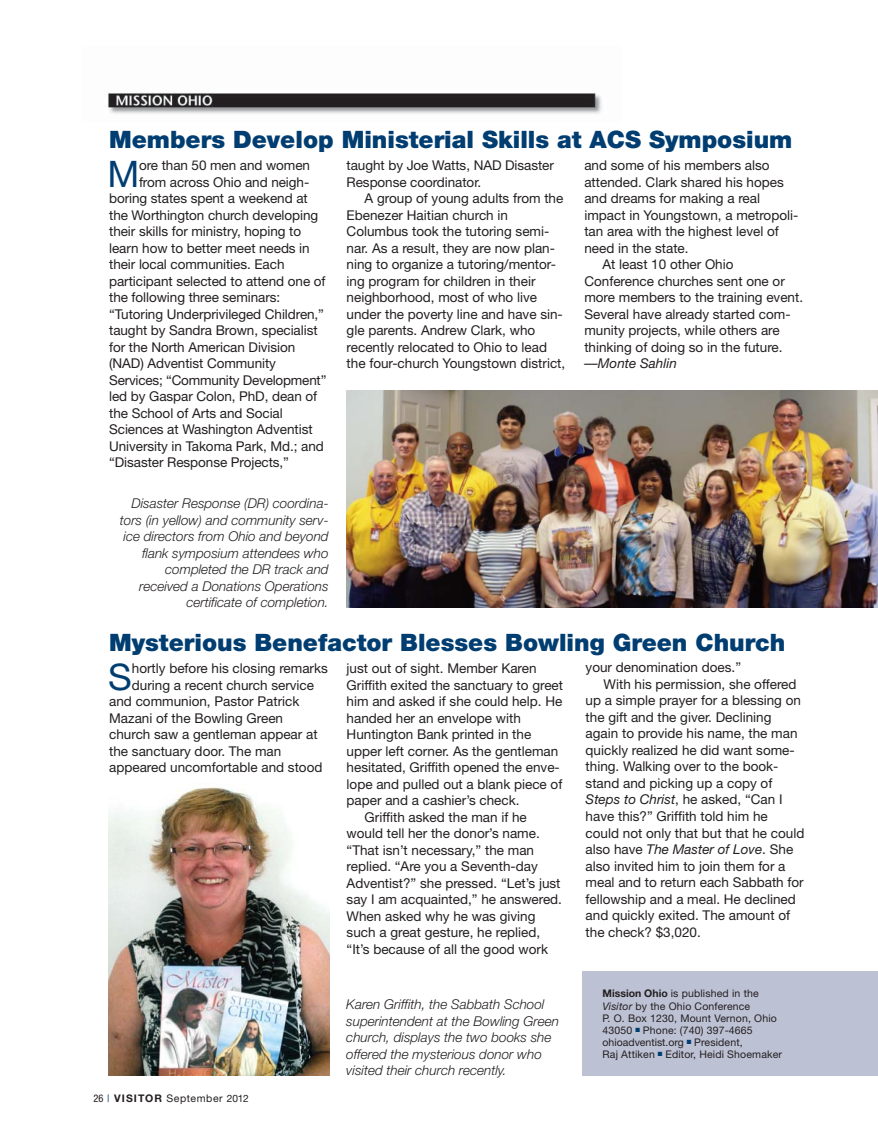
<style>
.page{position:relative;width:878px;height:1148px;background:#fff}
.page>*{position:absolute;margin:0;border:0;box-sizing:border-box;transform-origin:0 0}
.t1{font:36.6px "Helvetica Neue";color:#003d71}
.t2{font:900 24px "Helvetica Neue";color:#003d71}
.t3{font:13.5px/16.5px "Helvetica Neue";color:#231f20}
.t4{font:italic 300 13.5px/16.5px "Helvetica Neue";color:#231f20;text-align:right}
.t5{font:italic 13.5px "Helvetica Neue";color:#231f20}
.t6{font:10.5px/12px "Helvetica Neue";letter-spacing:.015em;color:#231f20}
.t7{font:10.5px "Helvetica Neue";letter-spacing:.05em;color:#231f20}
.s1{font-stretch:condensed}
.s2{font-stretch:condensed;color:#003d71}
.s3{font-weight:700}
.s4{font-size:10.2px}
.s5{font-style:italic}
.s6{font-style:normal}
.s7{color:#003d71}
</style>
<div class="page">
<hr style="left:877px;top:658px;width:1px;height:417px;background:#bdc1d4">
<div style="left:583px;top:971px;width:294px;height:104px;background:#bdc1d4"></div>
<img style="left:107px;top:92px;width:495px;height:22px">
<img style="left:346px;top:390px;width:532px;height:217px">
<img style="left:108px;top:787px;width:221px;height:288px">
<h2 class="t2" style="left:109px;top:131px;width:684px">Members Develop Ministerial Skills at ACS Symposium</h2>
<h1 class="t1" style="left:107px;top:161px;width:33px">M</h1>
<p class="t3" style="left:139px;top:158px;width:173px">ore than 50 men and women</p>
<p class="t3" style="left:139px;top:175px;width:172px">from across Ohio and neigh-</p>
<p class="t3" style="left:109px;top:191px;width:200px">boring states spent a weekend at</p>
<p class="t3" style="left:109px;top:208px;width:210px">the Worthington church developing</p>
<p class="t3" style="left:109px;top:224px;width:193px">their skills for ministry, hoping to</p>
<p class="t3" style="left:109px;top:241px;width:202px">learn how to better meet needs in</p>
<p class="t3" style="left:109px;top:257px;width:177px">their local communities. Each</p>
<p class="t3" style="left:109px;top:274px;width:218px">participant selected to attend one of</p>
<p class="t3" style="left:109px;top:290px;width:172px">the following three seminars:</p>
<p class="t3" style="left:109px;top:307px;width:216px">“Tutoring Underprivileged Children,”</p>
<p class="t3" style="left:109px;top:323px;width:210px">taught by Sandra Brown, specialist</p>
<p class="t3" style="left:109px;top:340px;width:188px">for the North American Division</p>
<p class="t3" style="left:109px;top:356px;width:168px">(NAD) Adventist Community</p>
<p class="t3" style="left:109px;top:373px;width:219px">Services; “Community Development”</p>
<p class="t3" style="left:109px;top:389px;width:209px">led by Gaspar Colon, PhD, dean of</p>
<p class="t3" style="left:109px;top:406px;width:175px">the School of Arts and Social</p>
<p class="t3" style="left:109px;top:422px;width:205px">Sciences at Washington Adventist</p>
<p class="t3" style="left:109px;top:439px;width:216px">University in Takoma Park, Md.; and</p>
<p class="t3" style="left:109px;top:455px;width:181px">“Disaster Response Projects,”</p>
<p class="t4" style="left:120px;top:496px;width:210px">Disaster Response (DR) coordina&shy;tors (in yellow) and community serv&shy;ice directors from Ohio and beyond flank symposium attendees who completed the DR track and received a Donations Operations certificate of completion.</p>
<p class="t3" style="left:346px;top:158px;width:209px">taught by Joe Watts, NAD Disaster<br>Response coordinator.</p>
<p class="t3" style="left:346px;top:191px;width:220px;text-indent:18px">A group of young adults from the Ebenezer Haitian church in Columbus took the tutoring semi&shy;nar. As a result, they are now plan&shy;ning to organize a tutoring/mentor&shy;ing program for children in their neighborhood, most of who live under the poverty line and have sin&shy;gle parents. Andrew Clark, who recently relocated to Ohio to lead the four-church Youngstown district,</p>
<p class="t3" style="left:584px;top:158px;width:187px">and some of his members also</p>
<p class="t3" style="left:584px;top:175px;width:201px">attended. Clark shared his hopes</p>
<p class="t3" style="left:584px;top:191px;width:177px">and dreams for making a real</p>
<p class="t3" style="left:584px;top:208px;width:215px">impact in Youngstown, a metropoli-</p>
<p class="t3" style="left:584px;top:224px;width:196px">tan area with the highest level of</p>
<p class="t3" style="left:584px;top:241px;width:106px">need in the state.</p>
<p class="t3" style="left:602px;top:257px;width:133px">At least 10 other Ohio</p>
<p class="t3" style="left:584px;top:274px;width:202px">Conference churches sent one or</p>
<p class="t3" style="left:584px;top:290px;width:220px">more members to the training event.</p>
<p class="t3" style="left:584px;top:307px;width:208px">Several have already started com-</p>
<p class="t3" style="left:584px;top:323px;width:197px">munity projects, while others are</p>
<p class="t3" style="left:584px;top:340px;width:200px">thinking of doing so in the future.</p>
<p class="t5" style="left:584px;top:358px;width:94px">—Monte Sahlin</p>
<h2 class="t2" style="left:109px;top:634px;width:677px">Mysterious Benefactor Blesses Bowling Green Church</h2>
<h1 class="t1" style="left:108px;top:663px;width:25px">S</h1>
<p class="t3" style="left:132px;top:661px;width:197px">hortly before his closing remarks</p>
<p class="t3" style="left:132px;top:678px;width:184px">during a recent church service</p>
<p class="t3" style="left:109px;top:694px;width:192px">and communion, Pastor Patrick</p>
<p class="t3" style="left:109px;top:711px;width:175px">Mazani of the Bowling Green</p>
<p class="t3" style="left:109px;top:727px;width:210px">church saw a gentleman appear at</p>
<p class="t3" style="left:109px;top:744px;width:174px">the sanctuary door. The man</p>
<p class="t3" style="left:109px;top:760px;width:215px">appeared uncomfortable and stood</p>
<p class="t7" style="left:94px;top:1094px;width:157px"><span class="s1">26</span> <span class="s2">|</span> <span class="s3">VISITOR</span> September <span class="s4">2012</span></p>
<p class="t3" style="left:346px;top:661px;width:191px">just out of sight. Member Karen</p>
<p class="t3" style="left:346px;top:677px;width:218px">Griffith exited the sanctuary to greet</p>
<p class="t3" style="left:346px;top:694px;width:217px">him and asked if she could help. He</p>
<p class="t3" style="left:346px;top:710px;width:176px">handed her an envelope with</p>
<p class="t3" style="left:346px;top:727px;width:186px">Huntington Bank printed in the</p>
<p class="t3" style="left:346px;top:743px;width:213px">upper left corner. As the gentleman</p>
<p class="t3" style="left:346px;top:760px;width:215px">hesitated, Griffith opened the enve-</p>
<p class="t3" style="left:346px;top:776px;width:217px">lope and pulled out a blank piece of</p>
<p class="t3" style="left:346px;top:793px;width:174px">paper and a cashier’s check.</p>
<p class="t3" style="left:364px;top:809px;width:164px">Griffith asked the man if he</p>
<p class="t3" style="left:346px;top:826px;width:195px">would tell her the donor’s name.</p>
<p class="t3" style="left:346px;top:842px;width:189px">“That isn’t necessary,” the man</p>
<p class="t3" style="left:346px;top:859px;width:193px">replied. “Are you a Seventh-day</p>
<p class="t3" style="left:346px;top:875px;width:215px">Adventist?” she pressed. “Let’s just</p>
<p class="t3" style="left:346px;top:892px;width:217px">say I am acquainted,” he answered.</p>
<p class="t3" style="left:346px;top:908px;width:190px">When asked why he was giving</p>
<p class="t3" style="left:346px;top:925px;width:195px">such a great gesture, he replied,</p>
<p class="t3" style="left:346px;top:941px;width:203px">“It’s because of all the good work</p>
<p class="t3" style="left:585px;top:660px;width:157px">your denomination does.”</p>
<p class="t3" style="left:603px;top:677px;width:194px">With his permission, she offered</p>
<p class="t3" style="left:585px;top:693px;width:217px">up a simple prayer for a blessing on</p>
<p class="t3" style="left:585px;top:710px;width:187px">the gift and the giver. Declining</p>
<p class="t3" style="left:585px;top:726px;width:213px">again to provide his name, the man</p>
<p class="t3" style="left:585px;top:743px;width:211px">quickly realized he did want some-</p>
<p class="t3" style="left:585px;top:759px;width:194px">thing. Walking over to the book-</p>
<p class="t3" style="left:585px;top:776px;width:188px">stand and picking up a copy of</p>
<p class="t3" style="left:585px;top:792px;width:198px"><span class="s5">Steps to Christ</span>, he asked, “Can I</p>
<p class="t3" style="left:585px;top:809px;width:184px">have this?” Griffith told him he</p>
<p class="t3" style="left:585px;top:825px;width:220px">could not only that but that he could</p>
<p class="t5" style="left:585px;top:844px;width:209px"><span class="s6">also have</span> The Master of Love<span class="s6">. She</span></p>
<p class="t3" style="left:585px;top:858px;width:201px">also invited him to join them for a</p>
<p class="t3" style="left:585px;top:875px;width:220px">meal and to return each Sabbath for</p>
<p class="t3" style="left:585px;top:891px;width:212px">fellowship and a meal. He declined</p>
<p class="t3" style="left:585px;top:908px;width:206px">and quickly exited. The amount of</p>
<p class="t3" style="left:585px;top:924px;width:117px">the check? $3,020.</p>
<p class="t4" style="left:346px;top:997px;width:214px;text-align:left">Karen Griffith, the Sabbath School superintendent at the Bowling Green church, displays the two books she offered the mysterious donor who visited their church recently.</p>
<p class="t6" style="left:602px;top:988px;width:181px"><span class="s3">Mission Ohio</span> is published in the<br><span class="s5">Visitor</span> by the Ohio Conference<br>P. O. Box 1230, Mount Vernon, Ohio<br>43050 <span class="s7">■</span> Phone: (740) 397-4665 ohioadventist.org <span class="s7">■</span> President,<br>Raj Attiken <span class="s7">■</span> Editor, Heidi Shoemaker</p>
</div>
